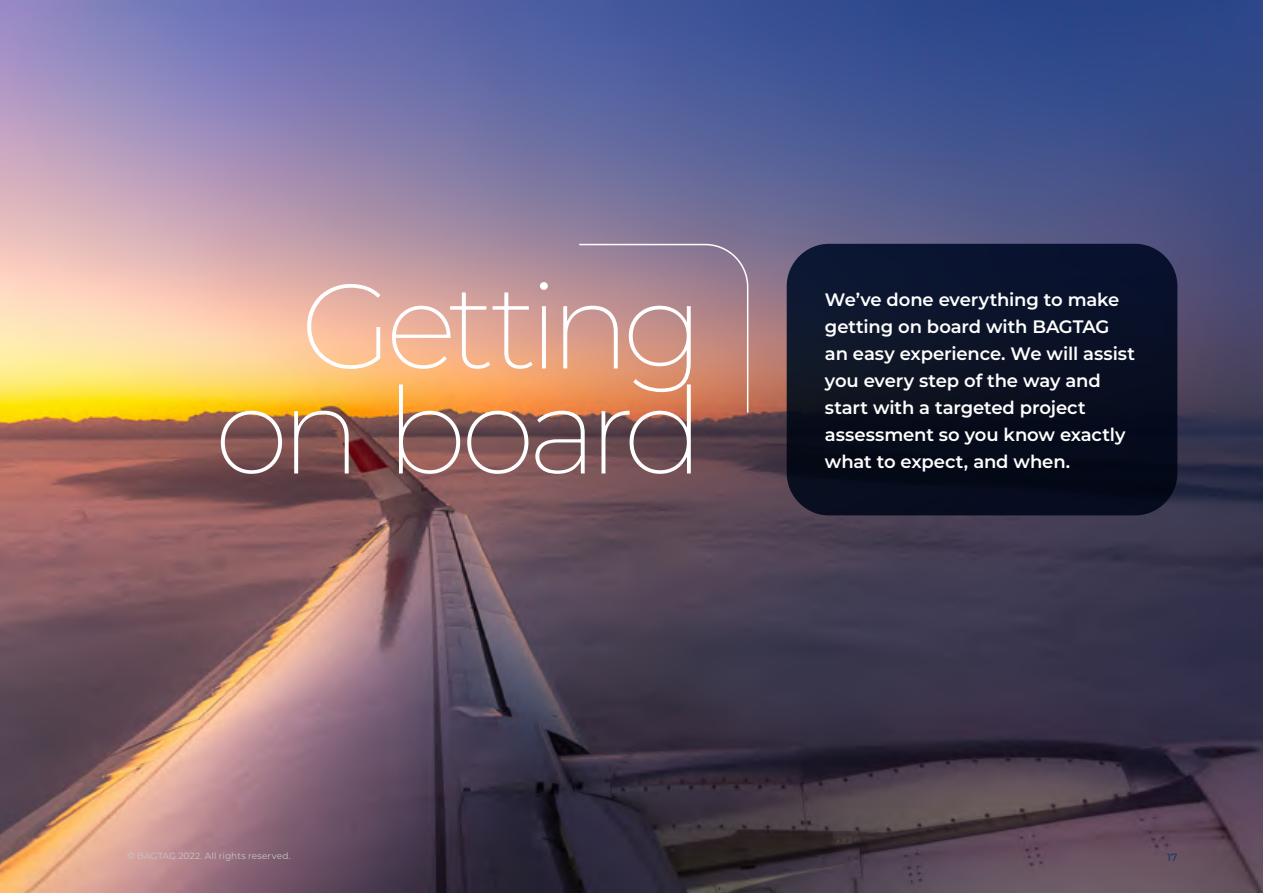
<style>
.page{position:relative;width:1263px;height:893px;background:#fff}
.page>*{position:absolute;margin:0;border:0;box-sizing:border-box;transform-origin:0 0}
.t1{font:200 120px/105px "Montserrat";letter-spacing:-.065em;color:#fff;text-align:right}
.t2{font:600 18px/27px "Montserrat";letter-spacing:-.01em;color:#fff}
.t3{font:500 10.5px "Montserrat";color:#19365e}
.t4{font:9px "Montserrat";letter-spacing:.015em;color:#c6c6c6}
.s1{font-family:"Helvetica Neue"}
</style>
<div class="page">
<img style="left:0;top:0;width:1263px;height:893px">
<div style="left:787px;top:244px;width:390px;height:271px;background:linear-gradient(to bottom,#0d1731,#060a16);border-radius:43px"></div>
<svg style="left:578px;top:243px;width:171px;height:171px;background:#bf887f"></svg>
<h1 class="t1" style="left:215px;top:270px;width:491px">Getting on board</h1>
<p class="t2" style="left:825px;top:286px;width:311px">We’ve done everything to make getting on board with BAGTAG an easy experience. We will assist you every step of the way and start with a targeted project assessment so you know exactly what to expect, and when.</p>
<p class="t4" style="left:128px;top:850px;width:165px"><span class="s1">©</span> BAGTAG 2022. All rights reserved.</p>
<p class="t3" style="left:1167px;top:850px;width:12px">17</p>
</div>
